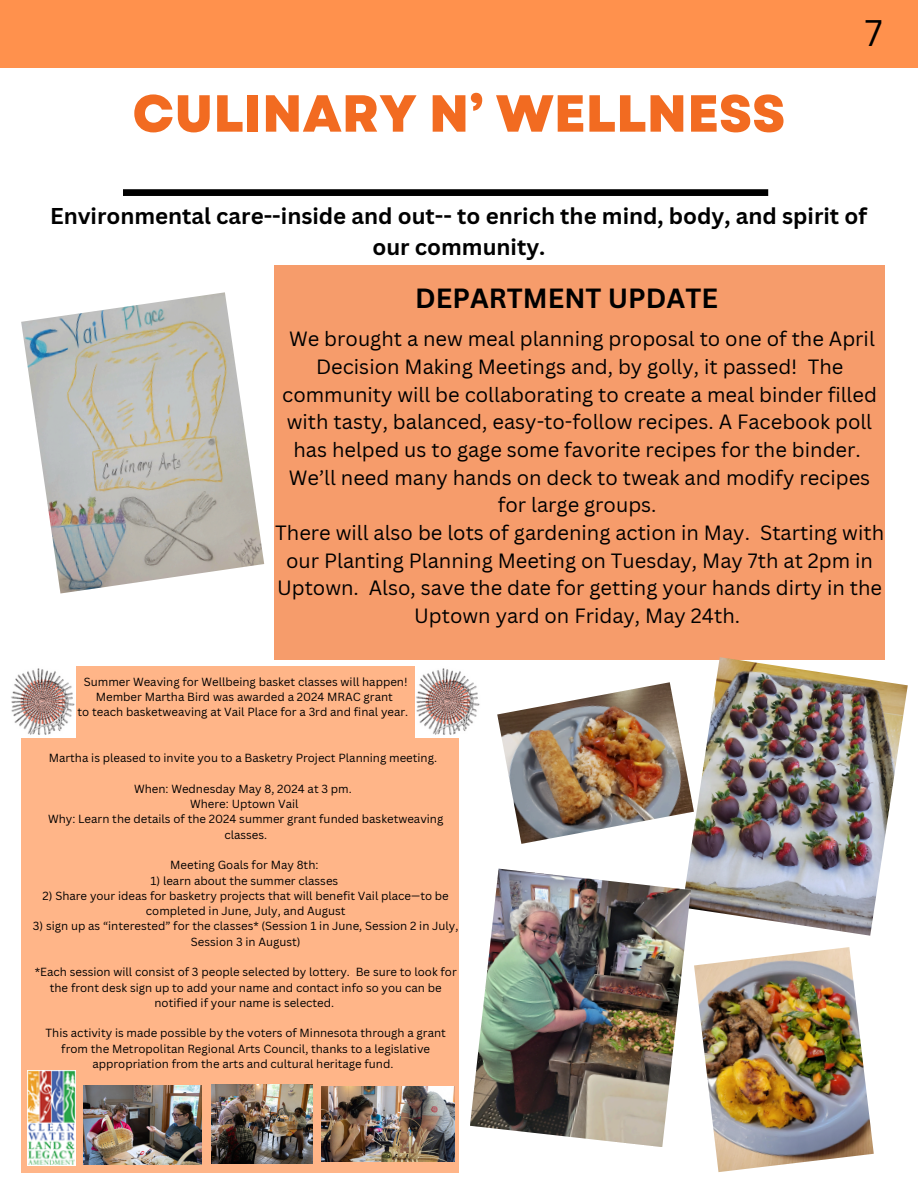
<style>
.page{position:relative;width:918px;height:1188px;background:#fff}
.page>*{position:absolute;margin:0;border:0;box-sizing:border-box;transform-origin:0 0}
.t1{font:800 52.05px "Garet";color:#f26b21}
.t2{font:36px "Canva Sans";color:#000}
.t3{font:700 27px "Canva Sans";color:#000}
.t4{font:700 22.35px/31px "Canva Sans";color:#000;text-align:center}
.t5{font:20.1px/27.6px "Canva Sans";color:#000;text-align:center}
.t6{font:11.4px/15.3px "Canva Sans";color:#000;text-align:center}
</style>
<div class="page">
<div style="left:123px;top:189px;width:645px;height:7px;background:#000"></div>
<div style="left:21px;top:667px;width:438px;height:506px;background:#ffb588"></div>
<div style="left:0;top:0;width:918px;height:67px;background:#ff914d"></div>
<div style="left:274px;top:265px;width:611px;height:395px;background:#f69c6b"></div>
<img style="left:497px;top:682px;width:185px;height:162px">
<img style="left:682px;top:657px;width:226px;height:279px">
<img style="left:470px;top:869px;width:221px;height:278px">
<img style="left:694px;top:947px;width:180px;height:225px">
<img style="left:21px;top:292px;width:243px;height:301px">
<img style="left:27px;top:1071px;width:49px;height:94px">
<img style="left:321px;top:1086px;width:133px;height:76px">
<img style="left:84px;top:1086px;width:118px;height:78px">
<img style="left:11px;top:667px;width:65px;height:70px">
<img style="left:415px;top:667px;width:65px;height:70px">
<img style="left:211px;top:1085px;width:101px;height:78px">
<p class="t1" style="left:133px;top:76px;width:654px">CULINARY N’ WELLNESS</p>
<p class="t2" style="left:865px;top:7px;width:19px">7</p>
<p class="t4" style="left:50px;top:200px;width:819px">Environmental care--inside and out-- to enrich the mind, body, and spirit of our community.</p>
<p class="t3" style="left:415px;top:280px;width:304px">DEPARTMENT UPDATE</p>
<p class="t5" style="left:275px;top:325px;width:611px">We brought a new meal planning proposal to one of the April Decision Making Meetings and, by golly, it passed! The community will be collaborating to create a meal binder filled with tasty, balanced, easy-to-follow recipes. A Facebook poll has helped us to gage some favorite recipes for the binder.<br>We’ll need many hands on deck to tweak and modify recipes for large groups.<br>There will also be lots of gardening action in May. Starting with our Planting Planning Meeting on Tuesday, May 7th at 2pm in Uptown. Also, save the date for getting your hands dirty in the Uptown yard on Friday, May 24th.</p>
<p class="t6" style="left:84px;top:674px;width:325px">Summer Weaving for Wellbeing basket classes will happen!</p>
<p class="t6" style="left:96px;top:689px;width:299px">Member Martha Bird was awarded a 2024 MRAC grant</p>
<p class="t6" style="left:78px;top:704px;width:332px">to teach basketweaving at Vail Place for a 3rd and final year.</p>
<p class="t6" style="left:49px;top:750px;width:390px">Martha is pleased to invite you to a Basketry Project Planning meeting.</p>
<p class="t6" style="left:134px;top:781px;width:219px">When: Wednesday May 8, 2024 at 3 pm.</p>
<p class="t6" style="left:190px;top:796px;width:110px">Where: Uptown Vail</p>
<p class="t6" style="left:48px;top:811px;width:397px">Why: Learn the details of the 2024 summer grant funded basketweaving classes.</p>
<p class="t6" style="left:170px;top:857px;width:150px">Meeting Goals for May 8th:</p>
<p class="t6" style="left:150px;top:872px;width:189px">1) learn about the summer classes</p>
<p class="t6" style="left:43px;top:888px;width:408px">2) Share your ideas for basketry projects that will benefit Vail place—to be completed in June, July, and August</p>
<p class="t6" style="left:33px;top:918px;width:427px">3) sign up as “interested” for the classes* (Session 1 in June, Session 2 in July,<br>Session 3 in August)</p>
<p class="t6" style="left:35px;top:964px;width:423px">*Each session will consist of 3 people selected by lottery. Be sure to look for the front desk sign up to add your name and contact info so you can be notified if your name is selected.</p>
<p class="t6" style="left:46px;top:1025px;width:402px">This activity is made possible by the voters of Minnesota through a grant from the Metropolitan Regional Arts Council, thanks to a legislative appropriation from the arts and cultural heritage fund.</p>
</div>
